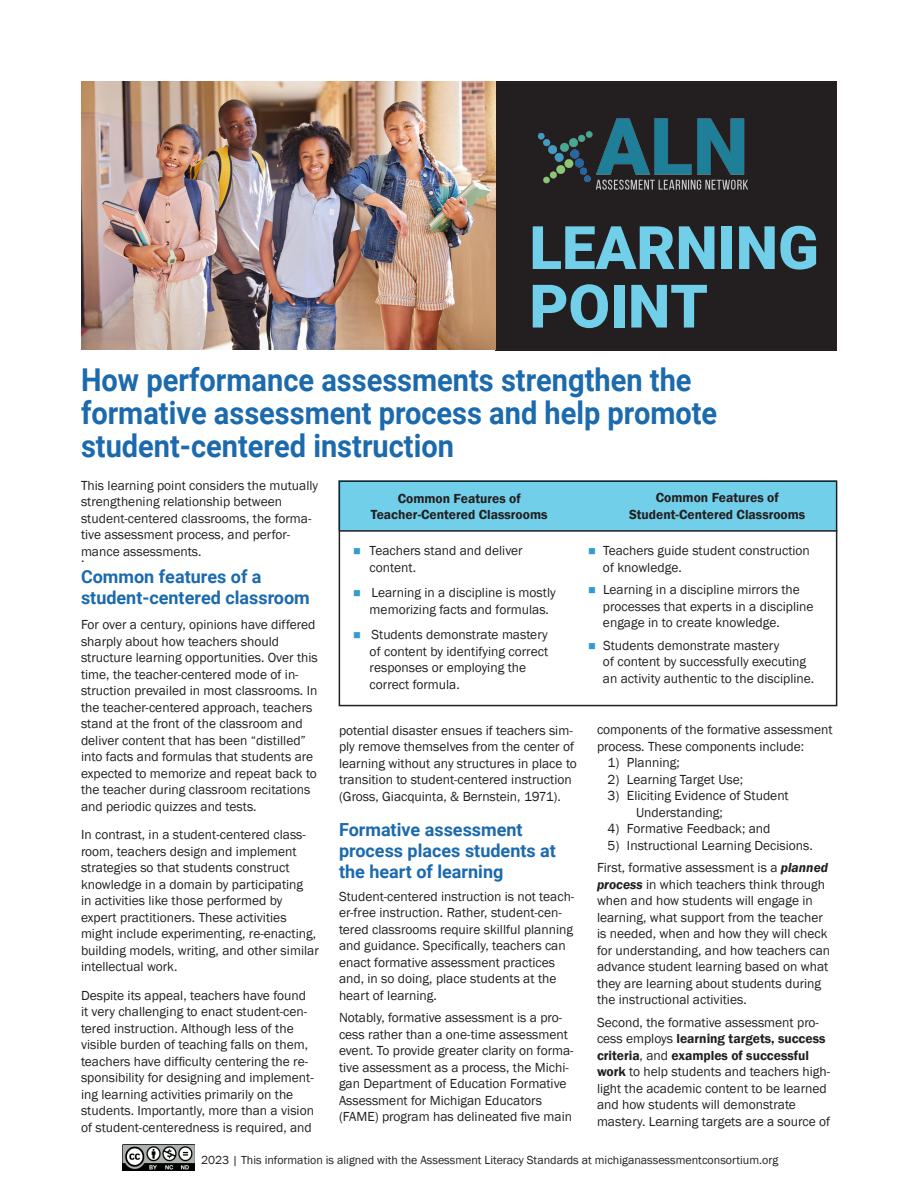
<style>
.page{position:relative;width:918px;height:1188px;background:#fff}
.page>*{position:absolute;margin:0;border:0;box-sizing:border-box;transform-origin:0 0}
.t1{font:900 60px/58.5px "Roboto";color:#72cfea}
.t2{font:700 31.5px/33px "Roboto";color:#1b6aad;scale:.92 1}
.t3{font:700 18px/21px "Roboto";color:#1b6aad}
.t4{font:13.5px/16.5px "Franklin Gothic";color:#231f20}
.t5{font:600 13.5px "Franklin Gothic";color:#231f20}
.t6{font:12px "Franklin Gothic";color:#231f20}
.s1{color:#329cce}
.s2{font-weight:600;font-style:italic}
.s3{font-weight:600}
</style>
<div class="page">
<div style="left:496px;top:81px;width:341px;height:270px;background:#231f20"></div>
<img style="left:539px;top:118px;width:209px;height:72px">
<img style="left:123px;top:1145px;width:72px;height:25px">
<div style="left:339px;top:480px;width:498px;height:51px;background:#72cfea"></div>
<div style="left:339px;top:480px;width:498px;height:226px;border:2px solid #231f20"></div>
<hr style="left:339px;top:530px;width:498px;height:2px;background:#231f20">
<img style="left:82px;top:81px;width:414px;height:269px">
<p class="t1" style="left:530px;top:216px;width:291px">LEARNING<br>POINT</p>
<p class="t2" style="left:81px;top:362px;width:693px">How performance assessments strengthen the formative assessment process and help promote student-centered instruction</p>
<p class="t4" style="left:81px;top:477px;width:239px">This learning point considers the mutually strengthening relationship between student-centered classrooms, the forma&shy;tive assessment process, and perfor&shy;mance assessments.</p>
<p class="t4" style="left:81px;top:549px;width:5px">.</p>
<p class="t3" style="left:81px;top:565px;width:230px">Common features of a student-centered classroom</p>
<p class="t4" style="left:81px;top:617px;width:238px">For over a century, opinions have differed sharply about how teachers should structure learning opportunities. Over this time, the teacher-centered mode of in&shy;struction prevailed in most classrooms. In the teacher-centered approach, teachers stand at the front of the classroom and deliver content that has been “distilled” into facts and formulas that students are expected to memorize and repeat back to the teacher during classroom recitations and periodic quizzes and tests.</p>
<p class="t4" style="left:81px;top:827px;width:239px">In contrast, in a student-centered class&shy;room, teachers design and implement strategies so that students construct knowledge in a domain by participating<br>in activities like those performed by expert practitioners. These activities might include experimenting, re-enacting, building models, writing, and other similar intellectual work.</p>
<p class="t4" style="left:81px;top:987px;width:235px">Despite its appeal, teachers have found it very challenging to enact student-cen&shy;tered instruction. Although less of the visible burden of teaching falls on them, teachers have difficulty centering the re&shy;sponsibility for designing and implement&shy;ing learning activities primarily on the students. Importantly, more than a vision of student-centeredness is required, and</p>
<p class="t5" style="left:656px;top:490px;width:124px">Common Features of</p>
<p class="t5" style="left:629px;top:506px;width:178px">Student-Centered Classrooms</p>
<p class="t5" style="left:398px;top:490px;width:124px">Common Features of</p>
<p class="t5" style="left:371px;top:506px;width:178px">Teacher-Centered Classrooms</p>
<p class="t4" style="left:370px;top:543px;width:155px;text-indent:-16px"><span class="s1">■</span> Teachers stand and deliver content.</p>
<p class="t4" style="left:370px;top:585px;width:188px;text-indent:-16px"><span class="s1">■</span> Learning in a discipline is mostly memorizing facts and formulas.</p>
<p class="t4" style="left:370px;top:627px;width:180px;text-indent:-16px"><span class="s1">■</span> Students demonstrate mastery of content by identifying correct responses or employing the correct formula.</p>
<p class="t4" style="left:603px;top:543px;width:208px;text-indent:-15px"><span class="s1">■</span> Teachers guide student construction of knowledge.</p>
<p class="t4" style="left:603px;top:582px;width:212px;text-indent:-15px"><span class="s1">■</span> Learning in a discipline mirrors the processes that experts in a discipline engage in to create knowledge.</p>
<p class="t4" style="left:603px;top:637px;width:213px;text-indent:-15px"><span class="s1">■</span> Students demonstrate mastery<br>of content by successfully executing an activity authentic to the discipline.</p>
<p class="t4" style="left:597px;top:722px;width:237px">components of the formative assessment process. These components include:</p>
<p class="t4" style="left:608px;top:755px;width:74px">1) Planning;</p>
<p class="t4" style="left:608px;top:771px;width:137px">2) Learning Target Use;</p>
<p class="t4" style="left:636px;top:788px;width:154px;text-indent:-29px">3) Eliciting Evidence of Student<br>Understanding;</p>
<p class="t4" style="left:608px;top:821px;width:165px">4) Formative Feedback; and</p>
<p class="t4" style="left:608px;top:837px;width:207px">5) Instructional Learning Decisions.</p>
<p class="t4" style="left:597px;top:860px;width:235px">First, formative assessment is a <span class="s2">planned process</span> in which teachers think through when and how students will engage in learning, what support from the teacher is needed, when and how they will check for understanding, and how teachers can advance student learning based on what they are learning about students during the instructional activities.</p>
<p class="t4" style="left:597px;top:1014px;width:235px">Second, the formative assessment pro&shy;cess employs <span class="s3">learning targets, success criteria</span>, and <span class="s3">examples of successful work</span> to help students and teachers high&shy;light the academic content to be learned and how students will demonstrate mastery. Learning targets are a source of</p>
<p class="t4" style="left:339px;top:723px;width:239px">potential disaster ensues if teachers sim&shy;ply remove themselves from the center of learning without any structures in place to transition to student-centered instruction (Gross, Giacquinta, &amp; Bernstein, 1971).</p>
<p class="t3" style="left:339px;top:819px;width:218px">Formative assessment process places students at the heart of learning</p>
<p class="t4" style="left:339px;top:888px;width:237px">Student-centered instruction is not teach&shy;er-free instruction. Rather, student-cen&shy;tered classrooms require skillful planning and guidance. Specifically, teachers can enact formative assessment practices and, in so doing, place students at the heart of learning.</p>
<p class="t4" style="left:339px;top:1010px;width:236px">Notably, formative assessment is a pro&shy;cess rather than a one-time assessment event. To provide greater clarity on forma&shy;tive assessment as a process, the Michi&shy;gan Department of Education Formative Assessment for Michigan Educators (FAME) program has delineated five main</p>
<p class="t6" style="left:201px;top:1153px;width:579px">2023 | This information is aligned with the Assessment Literacy Standards at michiganassessmentconsortium.org</p>
</div>
